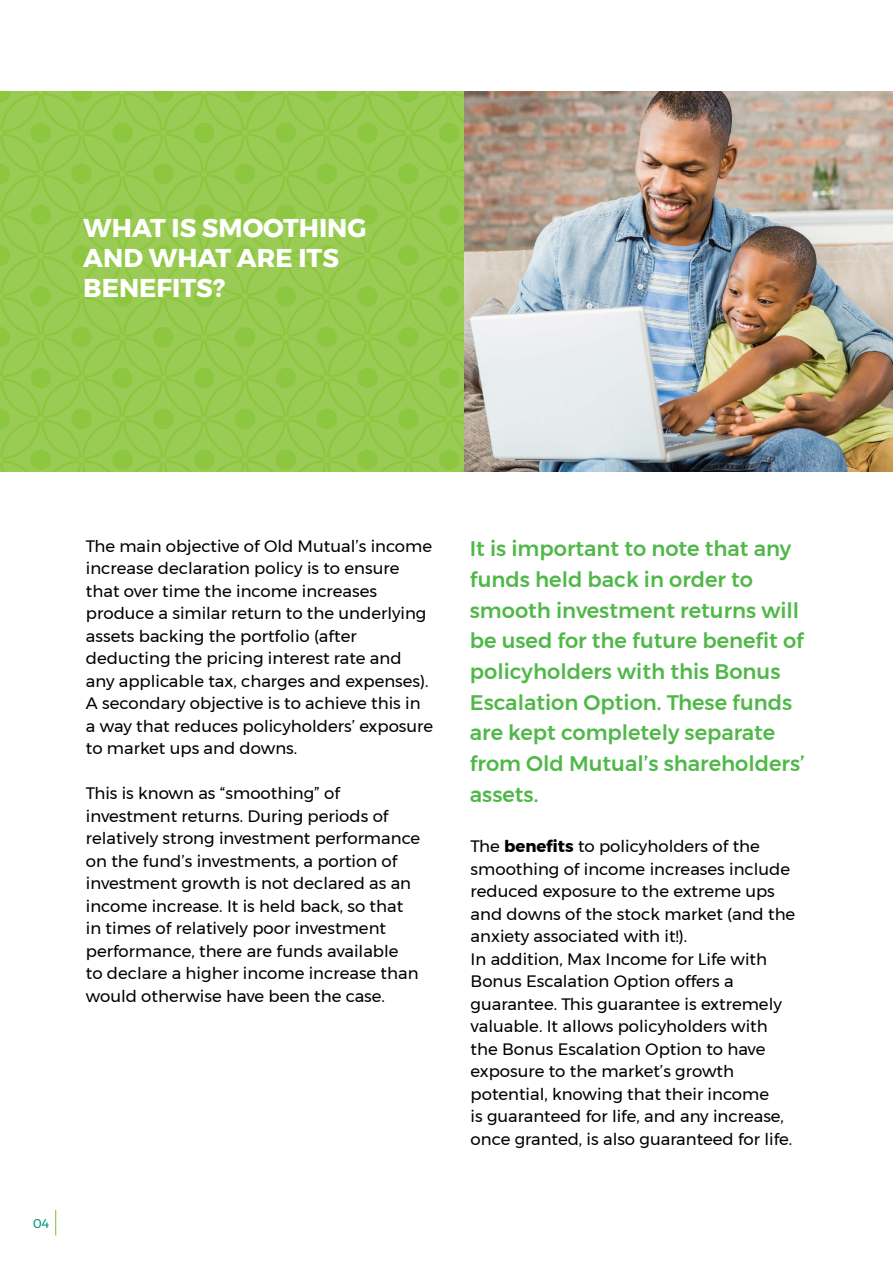
<style>
.page{position:relative;width:893px;height:1263px;background:#fff}
.page>*{position:absolute;margin:0;border:0;box-sizing:border-box;transform-origin:0 0}
.t1{font:700 25.65px/30px "Montserrat";color:#fff}
.t2{font:500 21px/30.8px "Montserrat";color:#50b848}
.t3{font:16.5px/22.5px "Montserrat";color:#000}
.t4{font:12.75px "Montserrat";color:#009677}
.s1{font-weight:700}
</style>
<div class="page">
<svg style="left:0;top:92px;width:465px;height:380px;fill:#9acc55"></svg>
<img style="left:465px;top:92px;width:428px;height:380px">
<svg style="left:55px;top:1210px;width:1px;height:25px"></svg>
<h1 class="t1" style="left:83px;top:213px;width:285px">WHAT IS SMOOTHING<br>AND WHAT ARE ITS<br>BENEFITS?</h1>
<p class="t3" style="left:86px;top:534px;width:349px">The main objective of Old Mutual’s income increase declaration policy is to ensure that over time the income increases produce a similar return to the underlying assets backing the portfolio (after deducting the pricing interest rate and any applicable tax, charges and expenses).<br>A secondary objective is to achieve this in a way that reduces policyholders’ exposure to market ups and downs.</p>
<p class="t3" style="left:86px;top:782px;width:336px">This is known as “smoothing” of investment returns. During periods of relatively strong investment performance on the fund’s investments, a portion of investment growth is not declared as an income increase. It is held back, so that in times of relatively poor investment performance, there are funds available<br>to declare a higher income increase than would otherwise have been the case.</p>
<p class="t4" style="left:33px;top:1213px;width:18px">04</p>
<p class="t2" style="left:470px;top:533px;width:336px">It is important to note that any funds held back in order to smooth investment returns will be used for the future benefit of policyholders with this Bonus<br>Escalation Option. These funds are kept completely separate from Old Mutual’s shareholders’ assets.</p>
<p class="t3" style="left:471px;top:835px;width:326px">The <span class="s1">benefits</span> to policyholders of the smoothing of income increases include reduced exposure to the extreme ups and downs of the stock market (and the anxiety associated with it!).<br>In addition, Max Income for Life with Bonus Escalation Option offers a guarantee. This guarantee is extremely valuable. It allows policyholders with the Bonus Escalation Option to have exposure to the market’s growth potential, knowing that their income<br>is guaranteed for life, and any increase, once granted, is also guaranteed for life.</p>
</div>
